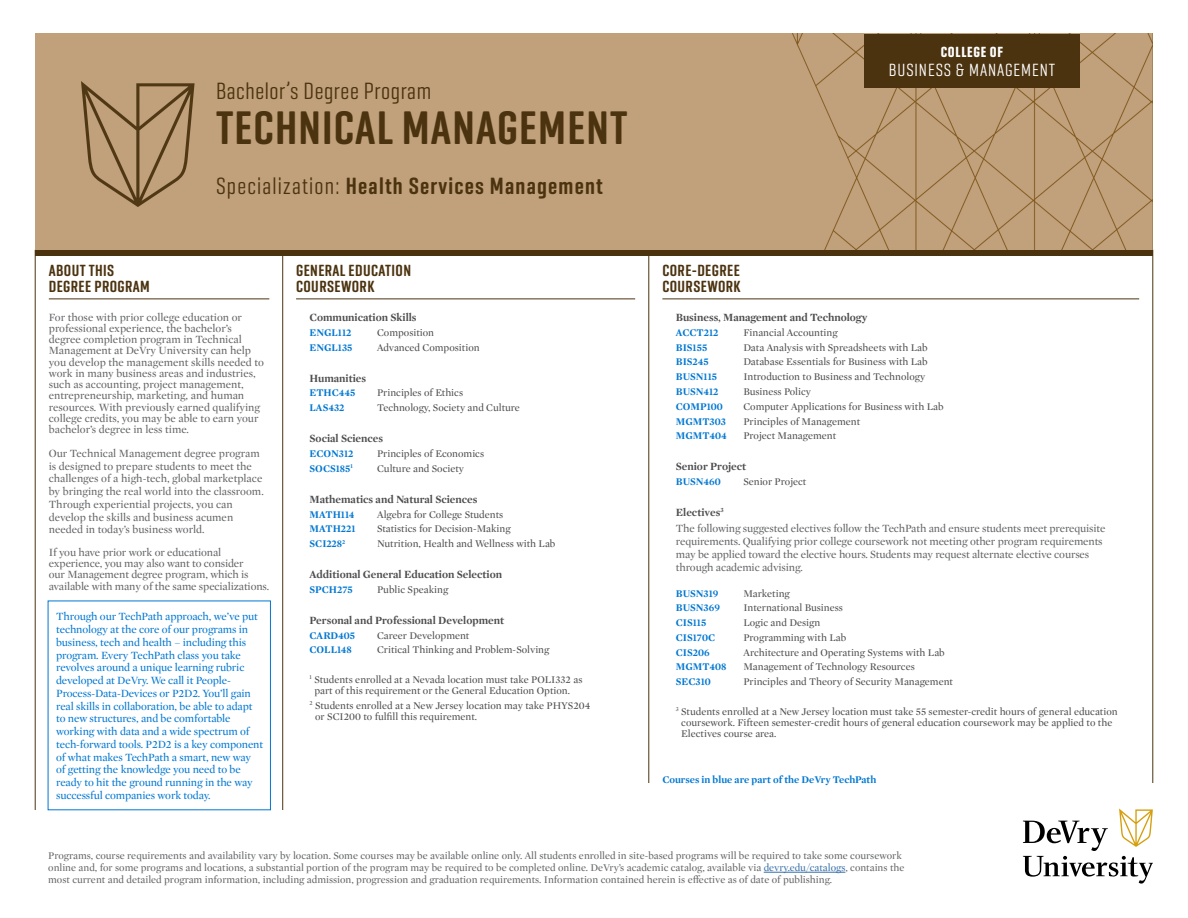
<style>
.page{position:relative;width:1188px;height:918px;background:#fff}
.page>*{position:absolute;margin:0;border:0;box-sizing:border-box;transform-origin:0 0}
.t1{font:600 48px "Geogrotesque Comp";letter-spacing:.025em;color:#4c3310}
.t2{font:600 24px "Geogrotesque Comp";letter-spacing:.05em;color:#4c3310}
.t3{font:24px "Geogrotesque Comp";letter-spacing:.025em;color:#4c3310}
.t4{font:18px "Geogrotesque Comp";letter-spacing:.05em;color:#fff}
.t5{font:600 16.5px/16.5px "Geogrotesque Comp";letter-spacing:.025em;color:#4c3310}
.t6{font:700 15px "Geogrotesque Comp";letter-spacing:.05em;color:#fff}
.t7{font:11.25px/11.2px "Mercury Display";color:#636466}
.t8{font:11.25px/12.8px "Mercury Display";letter-spacing:-.01em;color:#0077d1}
.t9{font:700 11.25px "Mercury Display";color:#4d4d4f}
.t10{font:10.5px/11.2px "Mercury Display";color:#4d4d4f}
.t11{font:10.5px/12px "Mercury Display";color:#636466}
.t12{font:700 10.5px "Mercury Display";color:#0077d1}
.s1{font-weight:400}
.s2{color:#3770a9}
</style>
<div class="page">
<div style="left:35px;top:250px;width:1118px;height:27px;background:#4c3310"></div>
<div style="left:35px;top:256px;width:1118px;height:554px;background:#fff"></div>
<hr style="left:35px;top:250px;width:1px;height:560px;background:#4c3310">
<hr style="left:282px;top:250px;width:1px;height:560px;background:#4c3310">
<hr style="left:49px;top:299px;width:220px;height:1px;background:#4c3310">
<hr style="left:764px;top:872px;width:81px;height:1px;background:#3770a9">
<hr style="left:649px;top:250px;width:1px;height:533px;background:#4c3310">
<hr style="left:662px;top:299px;width:477px;height:1px;background:#4c3310">
<hr style="left:296px;top:299px;width:339px;height:1px;background:#4c3310">
<hr style="left:1153px;top:250px;width:1px;height:533px;background:#4c3310">
<div style="left:35px;top:34px;width:1118px;height:216px;background:#c0a17c"></div>
<svg style="left:81px;top:81px;width:114px;height:126px;background:#ab8d69"></svg>
<div style="left:864px;top:34px;width:216px;height:54px;background:#4c3310"></div>
<svg style="left:1023px;top:808px;width:130px;height:76px"></svg>
<h1 class="t3" style="left:216px;top:76px;width:217px">Bachelor’s Degree Program</h1>
<h1 class="t1" style="left:216px;top:98px;width:413px">TECHNICAL MANAGEMENT</h1>
<h1 class="t2" style="left:216px;top:170px;width:389px"><span class="s1">Specialization:</span> Health Services Management</h1>
<h2 class="t5" style="left:49px;top:261px;width:103px">ABOUT THIS<br>DEGREE PROGRAM</h2>
<p class="t7" style="left:49px;top:311px;width:217px">For those with prior college education or professional experience, the bachelor’s degree completion program in Technical Management at DeVry University can help you develop the management skills needed to work in many business areas and industries, such as accounting, project management, entrepreneurship, marketing, and human resources. With previously earned qualifying college credits, you may be able to earn your bachelor’s degree in less time.</p>
<p class="t7" style="left:49px;top:446px;width:216px;line-height:12.8px">Our Technical Management degree program is designed to prepare students to meet the challenges of a high-tech, global marketplace by bringing the real world into the classroom.<br>Through experiential projects, you can develop the skills and business acumen needed in today’s business world.</p>
<p class="t7" style="left:49px;top:546px;width:222px">If you have prior work or educational experience, you may also want to consider<br>our Management degree program, which is available with many of the same specializations.</p>
<p class="t8" style="left:56px;top:610px;width:209px">Through our TechPath approach, we’ve put technology at the core of our programs in business, tech and health – including this program. Every TechPath class you take revolves around a unique learning rubric developed at DeVry. We call it People-Process-Data-Devices or P2D2. You’ll gain real skills in collaboration, be able to adapt to new structures, and be comfortable working with data and a wide spectrum of tech-forward tools. P2D2 is a key component of what makes TechPath a smart, new way<br>of getting the knowledge you need to be ready to hit the ground running in the way successful companies work today.</p>
<h2 class="t5" style="left:296px;top:261px;width:117px">GENERAL EDUCATION<br>COURSEWORK</h2>
<h3 class="t9" style="left:310px;top:309px;width:109px">Communication Skills</h3>
<p class="t12" style="left:310px;top:325px;width:43px">ENGL112</p>
<p class="t10" style="left:377px;top:326px;width:59px">Composition</p>
<p class="t12" style="left:310px;top:340px;width:44px">ENGL135</p>
<p class="t10" style="left:377px;top:341px;width:104px">Advanced Composition</p>
<h3 class="t9" style="left:310px;top:370px;width:58px">Humanities</h3>
<p class="t12" style="left:310px;top:385px;width:47px">ETHC445</p>
<p class="t10" style="left:377px;top:387px;width:88px">Principles of Ethics</p>
<p class="t12" style="left:310px;top:400px;width:36px">LAS432</p>
<p class="t10" style="left:377px;top:402px;width:144px">Technology, Society and Culture</p>
<h3 class="t9" style="left:310px;top:430px;width:75px">Social Sciences</h3>
<p class="t12" style="left:310px;top:446px;width:45px">ECON312</p>
<p class="t10" style="left:377px;top:448px;width:109px">Principles of Economics</p>
<p class="t12" style="left:310px;top:461px;width:45px">SOCS185<sup>1</sup></p>
<p class="t10" style="left:377px;top:462px;width:89px">Culture and Society</p>
<h3 class="t9" style="left:310px;top:491px;width:169px">Mathematics and Natural Sciences</h3>
<p class="t12" style="left:310px;top:506px;width:46px">MATH114</p>
<p class="t10" style="left:377px;top:508px;width:128px">Algebra for College Students</p>
<p class="t12" style="left:310px;top:521px;width:47px">MATH221</p>
<p class="t10" style="left:377px;top:523px;width:135px">Statistics for Decision-Making</p>
<p class="t12" style="left:310px;top:536px;width:37px">SCI228<sup>2</sup></p>
<p class="t10" style="left:377px;top:538px;width:180px">Nutrition, Health and Wellness with Lab</p>
<h3 class="t9" style="left:310px;top:566px;width:194px">Additional General Education Selection</h3>
<p class="t12" style="left:310px;top:582px;width:45px">SPCH275</p>
<p class="t10" style="left:377px;top:583px;width:73px">Public Speaking</p>
<h3 class="t9" style="left:310px;top:612px;width:196px">Personal and Professional Development</h3>
<p class="t12" style="left:310px;top:627px;width:47px">CARD405</p>
<p class="t10" style="left:377px;top:629px;width:94px">Career Development</p>
<p class="t12" style="left:310px;top:642px;width:44px">COLL148</p>
<p class="t10" style="left:377px;top:644px;width:174px">Critical Thinking and Problem-Solving</p>
<p class="t10" style="left:314px;top:673px;width:270px;text-indent:-5px"><sup>1</sup> Students enrolled at a Nevada location must take POLI332 as part of this requirement or the General Education Option.</p>
<p class="t10" style="left:315px;top:699px;width:277px;text-indent:-6px"><sup>2</sup> Students enrolled at a New Jersey location may take PHYS204 or SCI200 to fulfill this requirement.</p>
<p class="t6" style="left:941px;top:42px;width:64px">COLLEGE OF</p>
<p class="t4" style="left:889px;top:59px;width:168px">BUSINESS &amp; MANAGEMENT</p>
<h2 class="t5" style="left:662px;top:261px;width:80px">CORE-DEGREE<br>COURSEWORK</h2>
<h3 class="t9" style="left:676px;top:309px;width:193px">Business, Management and Technology</h3>
<p class="t12" style="left:676px;top:325px;width:44px">ACCT212</p>
<p class="t10" style="left:743px;top:326px;width:96px">Financial Accounting</p>
<p class="t12" style="left:676px;top:340px;width:33px">BIS155</p>
<p class="t10" style="left:743px;top:341px;width:186px">Data Analysis with Spreadsheets with Lab</p>
<p class="t12" style="left:676px;top:354px;width:34px">BIS245</p>
<p class="t10" style="left:743px;top:356px;width:186px">Database Essentials for Business with Lab</p>
<p class="t12" style="left:676px;top:369px;width:43px">BUSN115</p>
<p class="t10" style="left:743px;top:371px;width:183px">Introduction to Business and Technology</p>
<p class="t12" style="left:676px;top:384px;width:44px">BUSN412</p>
<p class="t10" style="left:743px;top:385px;width:69px">Business Policy</p>
<p class="t12" style="left:676px;top:399px;width:48px">COMP100</p>
<p class="t10" style="left:743px;top:400px;width:202px">Computer Applications for Business with Lab</p>
<p class="t12" style="left:676px;top:413px;width:52px">MGMT303</p>
<p class="t10" style="left:743px;top:415px;width:118px">Principles of Management</p>
<p class="t12" style="left:676px;top:428px;width:52px">MGMT404</p>
<p class="t10" style="left:743px;top:430px;width:94px">Project Management</p>
<h3 class="t9" style="left:676px;top:458px;width:72px">Senior Project</h3>
<p class="t12" style="left:676px;top:474px;width:46px">BUSN460</p>
<p class="t10" style="left:743px;top:476px;width:65px">Senior Project</p>
<h3 class="t9" style="left:676px;top:504px;width:49px">Electives<sup>3</sup></h3>
<p class="t7" style="left:676px;top:522px;width:431px;line-height:12.8px">The following suggested electives follow the TechPath and ensure students meet prerequisite requirements. Qualifying prior college coursework not meeting other program requirements may be applied toward the elective hours. Students may request alternate elective courses through academic advising.</p>
<p class="t12" style="left:676px;top:585px;width:44px">BUSN319</p>
<p class="t10" style="left:743px;top:587px;width:48px">Marketing</p>
<p class="t12" style="left:676px;top:600px;width:46px">BUSN369</p>
<p class="t10" style="left:743px;top:602px;width:101px">International Business</p>
<p class="t12" style="left:676px;top:615px;width:32px">CIS115</p>
<p class="t10" style="left:743px;top:617px;width:78px">Logic and Design</p>
<p class="t12" style="left:676px;top:630px;width:41px">CIS170C</p>
<p class="t10" style="left:743px;top:631px;width:104px">Programming with Lab</p>
<p class="t12" style="left:676px;top:644px;width:35px">CIS206</p>
<p class="t10" style="left:743px;top:646px;width:203px">Architecture and Operating Systems with Lab</p>
<p class="t12" style="left:676px;top:659px;width:52px">MGMT408</p>
<p class="t10" style="left:743px;top:661px;width:173px">Management of Technology Resources</p>
<p class="t12" style="left:676px;top:674px;width:36px">SEC310</p>
<p class="t10" style="left:743px;top:676px;width:211px">Principles and Theory of Security Management</p>
<p class="t10" style="left:681px;top:705px;width:438px;text-indent:-5px"><sup>3</sup> Students enrolled at a New Jersey location must take 55 semester-credit hours of general education coursework. Fifteen semester-credit hours of general education coursework may be applied to the<br>Electives course area.</p>
<p class="t12" style="left:662px;top:772px;width:215px">Courses in blue are part of the DeVry TechPath</p>
<p class="t11" style="left:48px;top:849px;width:858px">Programs, course requirements and availability vary by location. Some courses may be available online only. All students enrolled in site-based programs will be required to take some coursework online and, for some programs and locations, a substantial portion of the program may be required to be completed online. DeVry’s academic catalog, available via <span class="s2">devry.edu/catalogs</span>, contains the most current and detailed program information, including admission, progression and graduation requirements. Information contained herein is effective as of date of publishing.</p>
</div>
